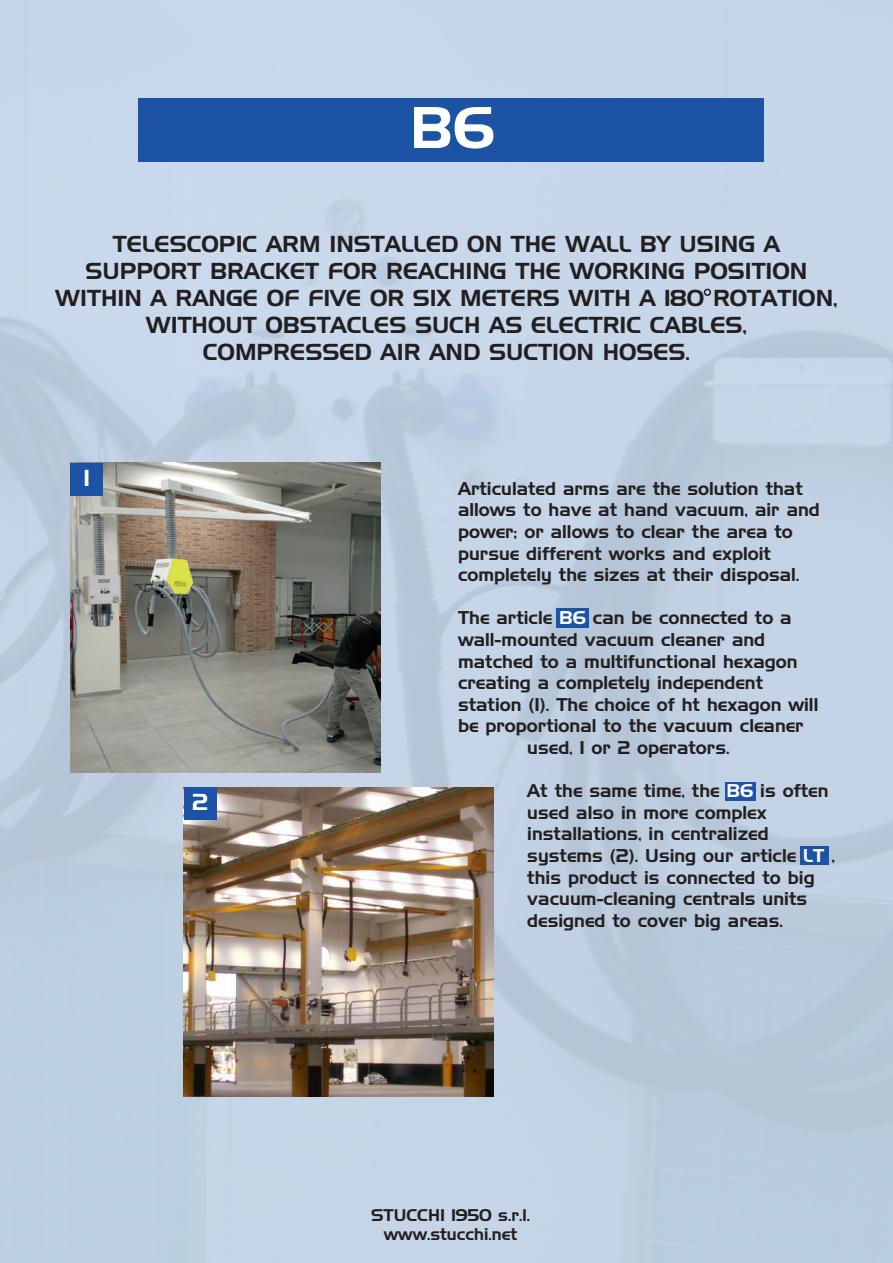
<style>
.page{position:relative;width:893px;height:1263px;background:#fff}
.page>*{position:absolute;margin:0;border:0;box-sizing:border-box;transform-origin:0 0}
.t1{font:57.15px "Handel Gothic";color:#fff}
.t2{font:22.5px/27px "Handel Gothic";color:#231f20;text-align:center}
.t3{font:22.5px "Handel Gothic";color:#fff}
.t4{font:18px/21.6px "Handel Gothic";color:#231f20}
.t5{font:16.5px/19px "Handel Gothic";color:#231f20;text-align:center}
.s1{color:#fff}
.s2{color:#fffef9}
</style>
<div class="page">
<div style="left:0;top:0;width:893px;height:1263px;background:linear-gradient(to right,#c3d3e5,#c0d0e2)"></div>
<div style="left:138px;top:98px;width:626px;height:64px;background:#1c53a4"></div>
<img style="left:71px;top:463px;width:309px;height:309px">
<div style="left:71px;top:463px;width:32px;height:32px;background:#1c53a4"></div>
<div style="left:726px;top:782px;width:30px;height:18px;background:#1c53a4"></div>
<div style="left:556px;top:608px;width:33px;height:20px;background:#1c53a4"></div>
<div style="left:800px;top:846px;width:29px;height:19px;background:#1c53a4"></div>
<img style="left:184px;top:787px;width:310px;height:310px">
<div style="left:184px;top:787px;width:32px;height:32px;background:#1c53a4"></div>
<div style="left:704px;top:289px;width:7px;height:7px;border:2px solid #231f20;border-radius:50%"></div>
<h1 class="t1" style="left:410px;top:101px;width:86px">B6</h1>
<p class="t2" style="left:55px;top:232px;width:784px">TELESCOPIC ARM INSTALLED ON THE WALL BY USING A SUPPORT BRACKET FOR REACHING THE WORKING POSITION WITHIN A RANGE OF FIVE OR SIX METERS WITH A 180 ROTATION, WITHOUT OBSTACLES SUCH AS ELECTRIC CABLES,<br>COMPRESSED AIR AND SUCTION HOSES.</p>
<p class="t3" style="left:84px;top:468px;width:7px">1</p>
<p class="t3" style="left:192px;top:792px;width:17px">2</p>
<p class="t4" style="left:458px;top:479px;width:363px">Articulated arms are the solution that allows to have at hand vacuum, air and power; or allows to clear the area to pursue different works and exploit completely the sizes at their disposal.</p>
<p class="t4" style="left:458px;top:608px;width:335px">The article <span class="s1">B6</span> can be connected to a</p>
<p class="t4" style="left:458px;top:630px;width:309px">wall-mounted vacuum cleaner and</p>
<p class="t4" style="left:458px;top:651px;width:341px">matched to a multifunctional hexagon</p>
<p class="t4" style="left:458px;top:673px;width:307px">creating a completely independent</p>
<p class="t4" style="left:458px;top:695px;width:362px">station (1). The choice of ht hexagon will</p>
<p class="t4" style="left:458px;top:716px;width:347px">be proportional to the vacuum cleaner</p>
<p class="t4" style="left:527px;top:738px;width:204px">used, 1 or 2 operators.</p>
<p class="t4" style="left:527px;top:781px;width:309px">At the same time, the <span class="s1">B6</span> is often used also in more complex installations, in centralized systems (2). Using our article <span class="s2">LT</span> , this product is connected to big vacuum-cleaning centrals units designed to cover big areas.</p>
<p class="t5" style="left:371px;top:1207px;width:160px">STUCCHI 1950 s.r.l. www.stucchi.net</p>
</div>
